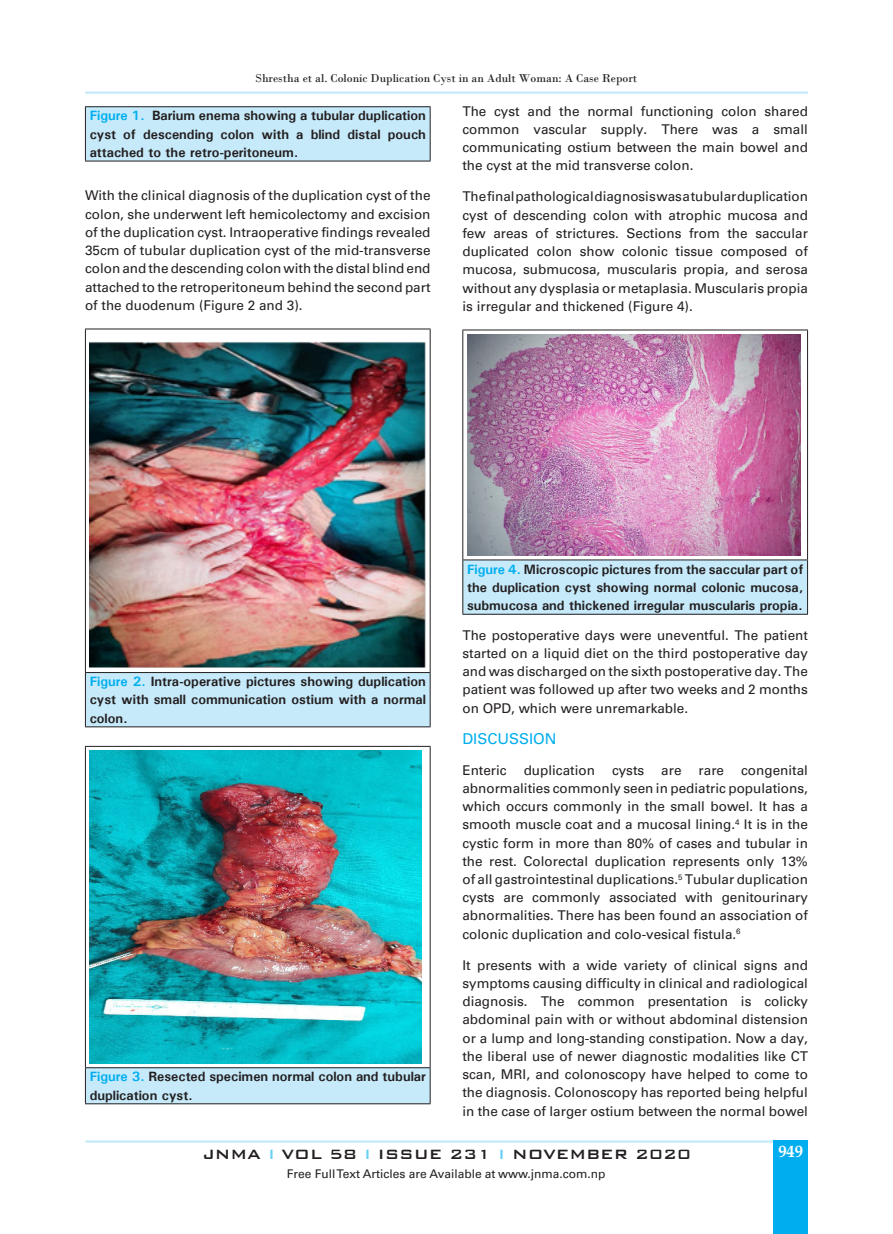
<style>
.page{position:relative;width:893px;height:1234px;background:#fff}
.page>*{position:absolute;margin:0;border:0;box-sizing:border-box;transform-origin:0 0}
.t1{font:500 18px "Bank Gothic BT";color:#231f20}
.t2{font:700 16.5px "Book Antiqua";color:#fff}
.Introduction{font:15px "Univers";color:#00aeef}
.Introduction-2{font:500 13.5px/18.3px "Univers";color:#231f20;text-align:justify}
.Introduction-3{font:700 13.5px/18.3px "Univers";color:#231f20;text-align:justify}
.Introduction-4{font:12px "Bodoni";color:#231f20}
.t3{font:500 12px "Univers";color:#231f20}
.s1{color:#00aeef}
.s2{color:#6bcff6}
</style>
<div class="page">
<hr style="left:85px;top:1140px;width:723px;height:2px;background:#c6eafa">
<div style="left:774px;top:1139px;width:34px;height:94px;background:#00aeef"></div>
<hr style="left:85px;top:91px;width:723px;height:3px;background:#c6eafa">
<div style="left:85px;top:107px;width:345px;height:54px;background:#c6eafa"></div>
<hr style="left:85px;top:106px;width:346px;height:1px;background:#231f20">
<hr style="left:85px;top:161px;width:346px;height:1px;background:#231f20">
<hr style="left:85px;top:107px;width:1px;height:54px;background:#231f20">
<hr style="left:430px;top:107px;width:1px;height:54px;background:#231f20">
<div style="left:85px;top:672px;width:345px;height:54px;background:#c6eafa"></div>
<hr style="left:85px;top:328px;width:346px;height:1px;background:#231f20">
<hr style="left:85px;top:672px;width:346px;height:1px;background:#231f20">
<hr style="left:85px;top:726px;width:346px;height:1px;background:#231f20">
<hr style="left:85px;top:329px;width:1px;height:343px;background:#231f20">
<hr style="left:85px;top:672px;width:1px;height:54px;background:#231f20">
<hr style="left:430px;top:329px;width:1px;height:343px;background:#231f20">
<hr style="left:430px;top:672px;width:1px;height:54px;background:#231f20">
<img style="left:90px;top:342px;width:336px;height:326px">
<div style="left:85px;top:1067px;width:345px;height:36px;background:#c6eafa"></div>
<hr style="left:85px;top:745px;width:346px;height:1px;background:#231f20">
<hr style="left:85px;top:1067px;width:346px;height:1px;background:#231f20">
<hr style="left:85px;top:1103px;width:346px;height:1px;background:#231f20">
<hr style="left:85px;top:746px;width:1px;height:321px;background:#231f20">
<hr style="left:85px;top:1067px;width:1px;height:36px;background:#231f20">
<hr style="left:430px;top:746px;width:1px;height:321px;background:#231f20">
<hr style="left:430px;top:1067px;width:1px;height:36px;background:#231f20">
<img style="left:90px;top:750px;width:332px;height:313px">
<div style="left:463px;top:560px;width:344px;height:54px;background:#c6eafa"></div>
<hr style="left:462px;top:329px;width:346px;height:1px;background:#231f20">
<hr style="left:462px;top:559px;width:346px;height:1px;background:#231f20">
<hr style="left:462px;top:613px;width:346px;height:1px;background:#231f20">
<hr style="left:462px;top:330px;width:1px;height:229px;background:#231f20">
<hr style="left:462px;top:560px;width:1px;height:53px;background:#231f20">
<hr style="left:807px;top:330px;width:1px;height:229px;background:#231f20">
<hr style="left:807px;top:560px;width:1px;height:53px;background:#231f20">
<img style="left:467px;top:334px;width:333px;height:221px">
<p class="Introduction-4" style="left:255px;top:71px;width:383px">Shrestha et al. Colonic Duplication Cyst in an Adult Woman: A Case Report</p>
<p class="Introduction-3" style="left:90px;top:106px;width:338px"><span class="s1">Figure 1.</span> Barium enema showing a tubular duplication cyst of descending colon with a blind distal pouch attached to the retro-peritoneum.</p>
<p class="Introduction-2" style="left:85px;top:186px;width:347px">With the clinical diagnosis of the duplication cyst of the colon, she underwent left hemicolectomy and excision of the duplication cyst. Intraoperative findings revealed 35cm of tubular duplication cyst of the mid-transverse colon and the descending colon with the distal blind end attached to the retroperitoneum behind the second part of the duodenum (Figure 2 and 3).</p>
<p class="Introduction-2" style="left:462px;top:102px;width:347px">The cyst and the normal functioning colon shared common vascular supply. There was a small communicating ostium between the main bowel and the cyst at the mid transverse colon.</p>
<p class="Introduction-2" style="left:462px;top:187px;width:347px">The final pathological diagnosis was a tubular duplication cyst of descending colon with atrophic mucosa and few areas of strictures. Sections from the saccular duplicated colon show colonic tissue composed of mucosa, submucosa, muscularis propia, and serosa without any dysplasia or metaplasia. Muscularis propia is irregular and thickened (Figure 4).</p>
<p class="Introduction-3" style="left:90px;top:672px;width:338px"><span class="s1">Figure 2.</span> Intra-operative pictures showing duplication cyst with small communication ostium with a normal colon.</p>
<p class="Introduction-3" style="left:90px;top:1066px;width:338px"><span class="s1">Figure 3.</span> Resected specimen normal colon and tubular duplication cyst.</p>
<p class="Introduction-3" style="left:467px;top:559px;width:338px"><span class="s1">Figure 4.</span> Microscopic pictures from the saccular part of the duplication cyst showing normal colonic mucosa, submucosa and thickened irregular muscularis propia.</p>
<p class="Introduction-2" style="left:462px;top:625px;width:347px">The postoperative days were uneventful. The patient started on a liquid diet on the third postoperative day and was discharged on the sixth postoperative day. The patient was followed up after two weeks and 2 months on OPD, which were unremarkable.</p>
<p class="Introduction" style="left:462px;top:729px;width:96px">DISCUSSION</p>
<p class="Introduction-2" style="left:462px;top:760px;width:46px">Enteric</p>
<p class="Introduction-2" style="left:524px;top:760px;width:73px">duplication</p>
<p class="Introduction-2" style="left:612px;top:760px;width:34px">cysts</p>
<p class="Introduction-2" style="left:661px;top:760px;width:22px">are</p>
<p class="Introduction-2" style="left:699px;top:760px;width:27px">rare</p>
<p class="Introduction-2" style="left:462px;top:760px;width:347px;text-indent:279px">congenital abnormalities commonly seen in pediatric populations, which occurs commonly in the small bowel. It has a smooth muscle coat and a mucosal lining.<sup>4</sup> It is in the cystic form in more than 80% of cases and tubular in the rest. Colorectal duplication represents only 13% of all gastrointestinal duplications.<sup>5</sup> Tubular duplication cysts are commonly associated with genitourinary abnormalities. There has been found an association of colonic duplication and colo-vesical fistula.<sup>6</sup></p>
<p class="Introduction-2" style="left:462px;top:955px;width:347px">It presents with a wide variety of clinical signs and symptoms causing difficulty in clinical and radiological diagnosis. The common presentation is colicky abdominal pain with or without abdominal distension or a lump and long-standing constipation. Now a day, the liberal use of newer diagnostic modalities like CT scan, MRI, and colonoscopy have helped to come to the diagnosis. Colonoscopy has reported being helpful in the case of larger ostium between the normal bowel</p>
<h1 class="t1" style="left:203px;top:1143px;width:490px">JNMA <span class="s2">I</span> VOL 58 <span class="s2">I</span> ISSUE 231 <span class="s2">I</span> NOVEMBER 2020</h1>
<p class="t3" style="left:287px;top:1166px;width:320px">Free Full Text Articles are Available at www.jnma.com.np</p>
<p class="t2" style="left:778px;top:1140px;width:26px">949</p>
</div>
